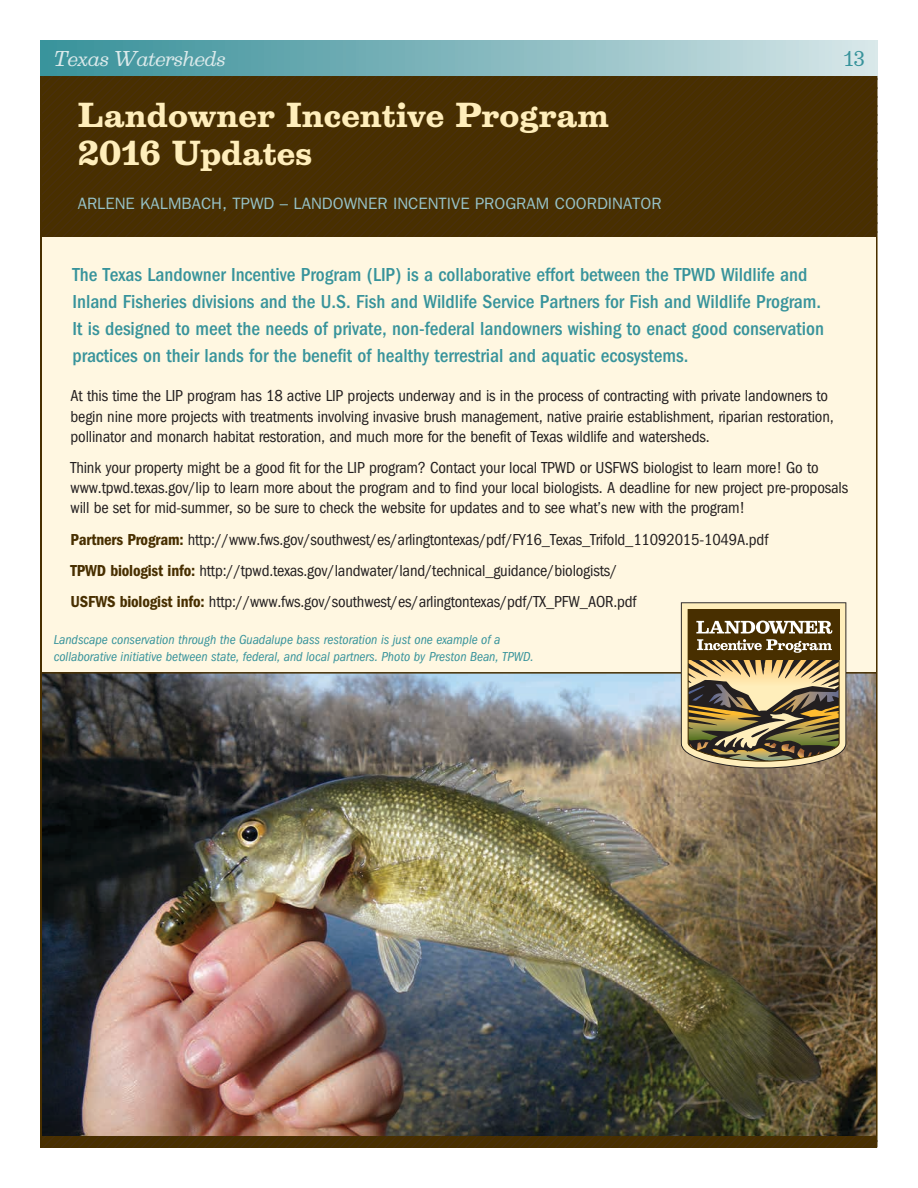
<style>
.page{position:relative;width:918px;height:1188px;background:#fff}
.page>*{position:absolute;margin:0;border:0;box-sizing:border-box;transform-origin:0 0}
.t1{font:700 31.5px/37.8px "Belizio";color:#feb}
.t2{font:500 condensed 19.5px/27px "Franklin Gothic";color:#37939b}
.t3{font:italic 19.5px "Belizio";letter-spacing:-.025em;color:#dae9ea}
.t4{font:19.5px "Belizio";color:#37939b}
.t5{font:condensed 16.5px/20.2px "Franklin Gothic";letter-spacing:-.01em;color:#231f20}
.t6{font:16.5px "Franklin Gothic";color:#96c2c7}
.t7{font:italic condensed 13.5px/16.5px "Franklin Gothic";color:#37939b}
.s1{font-weight:600;color:#482f00}
</style>
<div class="page">
<div style="left:40px;top:40px;width:838px;height:36px;background:linear-gradient(to right,#348e97,#d4e4e6)"></div>
<div style="left:41px;top:76px;width:836px;height:1071px;background:#482f00"></div>
<div style="left:41px;top:238px;width:837px;height:898px;background:#fff7e1"></div>
<img style="left:42px;top:674px;width:834px;height:462px">
<hr style="left:41px;top:672px;width:836px;height:2px;background:#482f00">
<img style="left:674px;top:602px;width:180px;height:174px">
<hr style="left:40px;top:76px;width:2px;height:1071px;background:#482f00">
<hr style="left:876px;top:76px;width:2px;height:1071px;background:#482f00">
<p class="t3" style="left:54px;top:46px;width:173px">Texas Watersheds</p>
<p class="t4" style="left:844px;top:46px;width:23px">13</p>
<h1 class="t1" style="left:78px;top:95px;width:533px">Landowner Incentive Program<br>2016 Updates</h1>
<p class="t6" style="left:78px;top:194px;width:585px">ARLENE KALMBACH, TPWD – LANDOWNER INCENTIVE PROGRAM COORDINATOR</p>
<p class="t2" style="left:72px;top:262px;width:753px">The Texas Landowner Incentive Program (LIP) is a collaborative effort between the TPWD Wildlife and Inland Fisheries divisions and the U.S. Fish and Wildlife Service Partners for Fish and Wildlife Program.<br>It is designed to meet the needs of private, non-federal landowners wishing to enact good conservation practices on their lands for the benefit of healthy terrestrial and aquatic ecosystems.</p>
<p class="t5" style="left:71px;top:386px;width:765px">At this time the LIP program has 18 active LIP projects underway and is in the process of contracting with private landowners to begin nine more projects with treatments involving invasive brush management, native prairie establishment, riparian restoration, pollinator and monarch habitat restoration, and much more for the benefit of Texas wildlife and watersheds.</p>
<p class="t5" style="left:71px;top:458px;width:779px">Think your property might be a good fit for the LIP program? Contact your local TPWD or USFWS biologist to learn more! Go to www.tpwd.texas.gov/lip to learn more about the program and to find your local biologists. A deadline for new project pre-proposals will be set for mid-summer, so be sure to check the website for updates and to see what’s new with the program!</p>
<p class="t5" style="left:71px;top:524px;width:699px;line-height:31px"><span class="s1">Partners Program:</span> http://www.fws.gov/southwest/es/arlingtontexas/pdf/FY16_Texas_Trifold_11092015-1049A.pdf<br><span class="s1">TPWD biologist info:</span> http://tpwd.texas.gov/landwater/land/technical_guidance/biologists/<br><span class="s1">USFWS biologist info:</span> http://www.fws.gov/southwest/es/arlingtontexas/pdf/TX_PFW_AOR.pdf</p>
<p class="t7" style="left:54px;top:632px;width:482px">Landscape conservation through the Guadalupe bass restoration is just one example of a collaborative initiative between state, federal, and local partners. Photo by Preston Bean, TPWD.</p>
</div>
